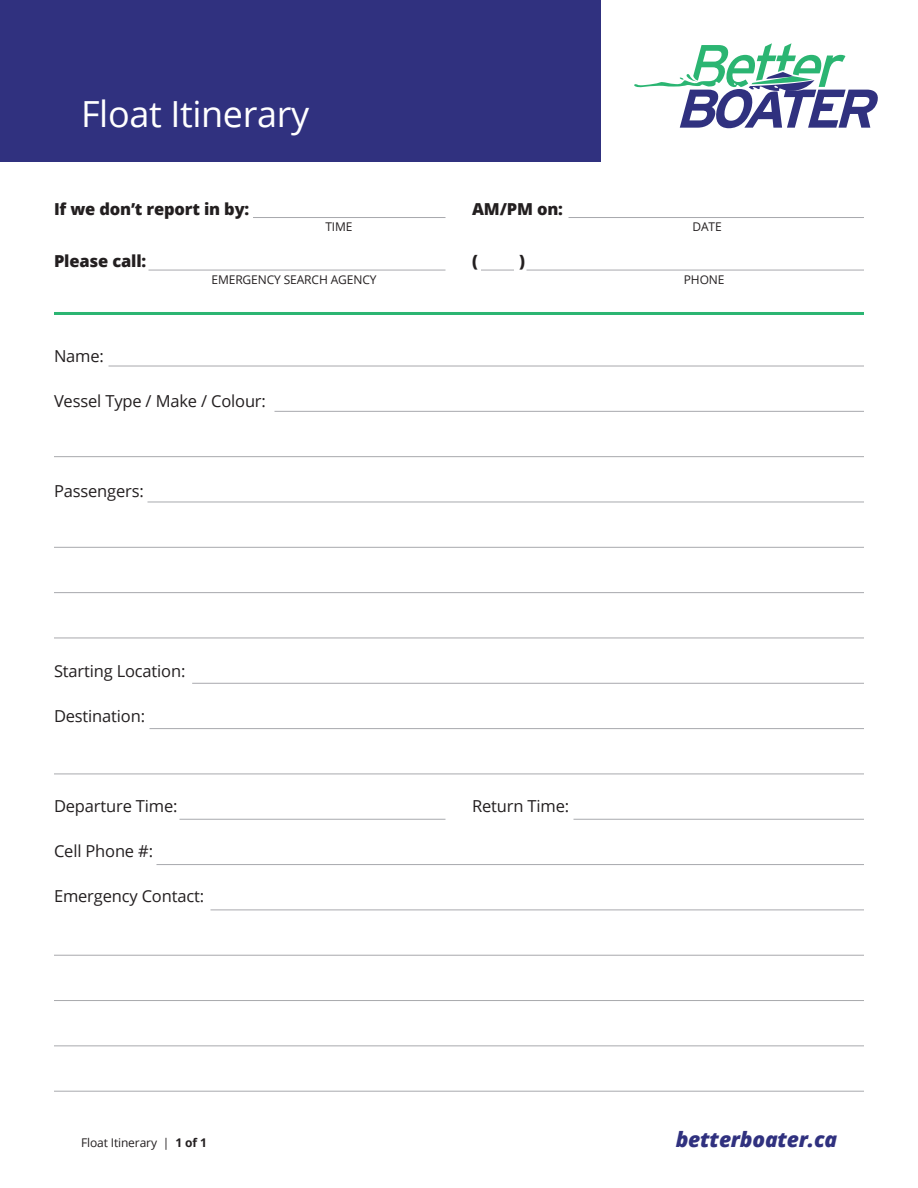
<style>
.page{position:relative;width:918px;height:1188px;background:#fff}
.page>*{position:absolute;margin:0;border:0;box-sizing:border-box;transform-origin:0 0}
.t1{font:36px "Open Sans";letter-spacing:-.01em;color:#fff}
.t2{font:italic 800 21px "Open Sans";letter-spacing:-.01em;color:#30317f}
.t3{font:16.5px "Open Sans";letter-spacing:-.01em;color:#231f20}
.t4{font:800 16.5px "Open Sans";letter-spacing:-.01em;color:#231f20}
.t5{font:12px "Open Sans";letter-spacing:-.01em;color:#231f20}
.s1{font-weight:700}
</style>
<div class="page">
<hr style="left:54px;top:774px;width:810px;height:1px;background:#a8a9ad">
<hr style="left:274px;top:411px;width:590px;height:1px;background:#a8a9ad">
<hr style="left:54px;top:456px;width:810px;height:1px;background:#a8a9ad">
<hr style="left:148px;top:502px;width:716px;height:1px;background:#a8a9ad">
<hr style="left:54px;top:547px;width:810px;height:1px;background:#a8a9ad">
<hr style="left:54px;top:592px;width:810px;height:1px;background:#a8a9ad">
<hr style="left:54px;top:638px;width:810px;height:1px;background:#a8a9ad">
<hr style="left:573px;top:819px;width:291px;height:1px;background:#a8a9ad">
<hr style="left:149px;top:728px;width:715px;height:1px;background:#a8a9ad">
<hr style="left:179px;top:819px;width:266px;height:1px;background:#a8a9ad">
<hr style="left:157px;top:864px;width:707px;height:1px;background:#a8a9ad">
<hr style="left:211px;top:910px;width:653px;height:1px;background:#a8a9ad">
<hr style="left:54px;top:955px;width:810px;height:1px;background:#a8a9ad">
<hr style="left:54px;top:1000px;width:810px;height:1px;background:#a8a9ad">
<hr style="left:54px;top:1045px;width:810px;height:1px;background:#a8a9ad">
<hr style="left:54px;top:1091px;width:810px;height:1px;background:#a8a9ad">
<hr style="left:192px;top:683px;width:672px;height:1px;background:#a8a9ad">
<hr style="left:109px;top:366px;width:755px;height:1px;background:#a8a9ad">
<hr style="left:569px;top:217px;width:295px;height:1px;background:#a8a9ad">
<hr style="left:526px;top:270px;width:338px;height:1px;background:#a8a9ad">
<hr style="left:481px;top:270px;width:33px;height:1px;background:#a8a9ad">
<hr style="left:54px;top:312px;width:810px;height:3px;background:#2bb572">
<hr style="left:253px;top:217px;width:193px;height:1px;background:#a8a9ad">
<hr style="left:149px;top:270px;width:297px;height:1px;background:#a8a9ad">
<div style="left:0;top:0;width:601px;height:162px;background:#30317f"></div>
<svg style="left:634px;top:43px;width:244px;height:85px"></svg>
<h1 class="t1" style="left:81px;top:90px;width:230px">Float Itinerary</h1>
<p class="t4" style="left:54px;top:196px;width:197px">If we don’t report in by:</p>
<p class="t4" style="left:472px;top:196px;width:92px">AM/PM on:</p>
<p class="t5" style="left:325px;top:219px;width:29px">TIME</p>
<p class="t5" style="left:692px;top:219px;width:31px">DATE</p>
<p class="t4" style="left:54px;top:249px;width:94px">Please call:</p>
<p class="t4" style="left:472px;top:249px;width:7px">(</p>
<p class="t4" style="left:519px;top:249px;width:7px">)</p>
<p class="t5" style="left:212px;top:271px;width:166px">EMERGENCY SEARCH AGENCY</p>
<p class="t5" style="left:684px;top:271px;width:42px">PHONE</p>
<p class="t3" style="left:54px;top:345px;width:51px">Name:</p>
<p class="t3" style="left:54px;top:390px;width:213px">Vessel Type / Make / Colour:</p>
<p class="t3" style="left:54px;top:480px;width:91px">Passengers:</p>
<p class="t3" style="left:54px;top:660px;width:133px">Starting Location:</p>
<p class="t3" style="left:54px;top:705px;width:93px">Destination:</p>
<p class="t3" style="left:54px;top:795px;width:125px">Departure Time:</p>
<p class="t3" style="left:472px;top:795px;width:99px">Return Time:</p>
<p class="t3" style="left:54px;top:840px;width:101px">Cell Phone #:</p>
<p class="t3" style="left:54px;top:885px;width:152px">Emergency Contact:</p>
<p class="t5" style="left:81px;top:1134px;width:127px">Float Itinerary | <span class="s1">1 of 1</span></p>
<p class="t2" style="left:676px;top:1123px;width:163px">betterboater.ca</p>
</div>
